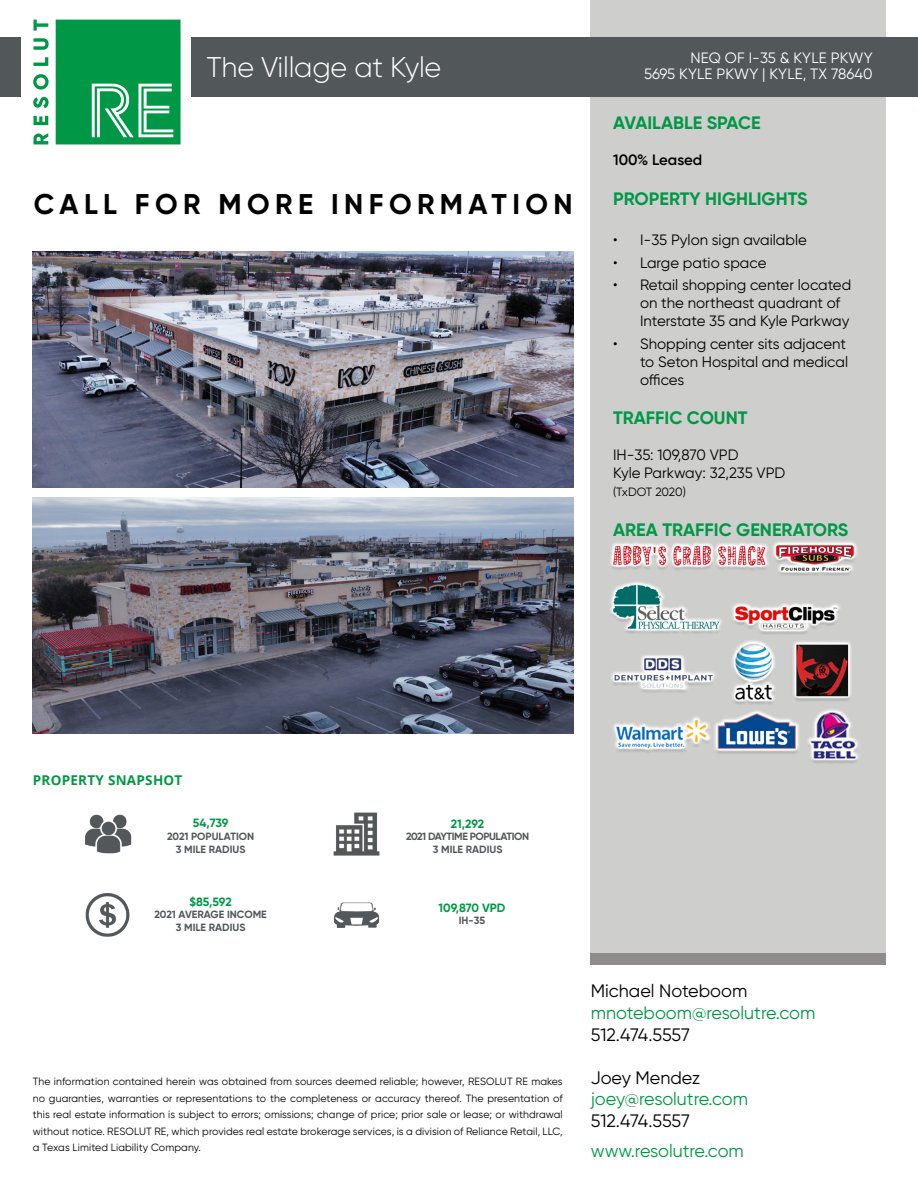
<style>
.page{position:relative;width:918px;height:1188px;background:#fff}
.page>*{position:absolute;margin:0;border:0;box-sizing:border-box;transform-origin:0 0}
.t1{font:700 28.5px "Gilroy";letter-spacing:.19em;color:#000}
.t2{font:300 28.5px "Gilroy";letter-spacing:-.01em;color:#fff}
.t3{font:700 18px "Gilroy";color:#009846}
.t4{font:18px "Gilroy";color:#009846}
.t5{font:18px "Gilroy";color:#000}
.t6{font:15px/18px "Gilroy";color:#000}
.t7{font:15px/16.5px "Gilroy";letter-spacing:.01em;color:#fff;text-align:right}
.t8{font:600 15px "Gilroy";letter-spacing:-.005em;color:#000}
.t9{font:700 13.5px "Open Sans";letter-spacing:.02em;color:#009846}
.t10{font:700 12px "Gilroy";letter-spacing:-.01em;color:#009846}
.t11{font:12px "Gilroy";letter-spacing:-.01em;color:#000}
.t12{font:10.5px/16.5px "Gilroy";letter-spacing:.01em;color:#000;text-align:justify}
.t13{font:700 10.5px/12.6px "Gilroy";color:#52575a;text-align:center}
.t14{font:700 10.5px/12.6px "Gilroy";letter-spacing:-.04em;color:#52575a;text-align:center}
</style>
<div class="page">
<div style="left:591px;top:0;width:295px;height:954px;background:#cecfcd"></div>
<div style="left:590px;top:953px;width:296px;height:12px;background:#8f8b8c"></div>
<div style="left:0;top:37px;width:918px;height:60px;background:#52575a"></div>
<div style="left:22px;top:14px;width:169px;height:134px;background:#fff"></div>
<svg style="left:33px;top:20px;width:148px;height:124px"></svg>
<img style="left:85px;top:814px;width:47px;height:40px">
<img style="left:85px;top:893px;width:45px;height:44px">
<img style="left:333px;top:812px;width:47px;height:44px">
<img style="left:333px;top:902px;width:47px;height:26px">
<img style="left:610px;top:542px;width:249px;height:221px">
<img style="left:33px;top:252px;width:541px;height:236px">
<img style="left:33px;top:497px;width:541px;height:236px">
<h1 class="t2" style="left:207px;top:49px;width:236px">The Village at Kyle</h1>
<h3 class="t7" style="left:644px;top:49px;width:230px">NEQ OF I-35 &amp; KYLE PKWY<br>5695 KYLE PKWY | KYLE, TX 78640</h3>
<h1 class="t1" style="left:34px;top:186px;width:540px">CALL FOR MORE INFORMATION</h1>
<h2 class="t3" style="left:613px;top:112px;width:149px">AVAILABLE SPACE</h2>
<h3 class="t8" style="left:613px;top:151px;width:91px">100% Leased</h3>
<h2 class="t3" style="left:613px;top:187px;width:196px">PROPERTY HIGHLIGHTS</h2>
<h3 class="t6" style="left:613px;top:231px;width:195px">• I-35 Pylon sign available</h3>
<h3 class="t6" style="left:613px;top:253px;width:155px">• Large patio space</h3>
<h3 class="t6" style="left:640px;top:276px;width:213px;text-indent:-27px">• Retail shopping center located on the northeast quadrant of<br>Interstate 35 and Kyle Parkway</h3>
<h3 class="t6" style="left:640px;top:334px;width:210px;text-indent:-27px">• Shopping center sits adjacent to Seton Hospital and medical offices</h3>
<h2 class="t3" style="left:613px;top:407px;width:136px">TRAFFIC COUNT</h2>
<h3 class="t6" style="left:613px;top:446px;width:174px">IH-35: 109,870 VPD<br>Kyle Parkway: 32,235 VPD</h3>
<p class="t11" style="left:613px;top:485px;width:74px">(TxDOT 2020)</p>
<h2 class="t3" style="left:613px;top:519px;width:237px">AREA TRAFFIC GENERATORS</h2>
<p class="t9" style="left:33px;top:771px;width:151px">PROPERTY SNAPSHOT</p>
<p class="t10" style="left:193px;top:816px;width:37px">54,739</p>
<p class="t13" style="left:167px;top:830px;width:89px">2021 POPULATION<br>3 MILE RADIUS</p>
<p class="t10" style="left:190px;top:894px;width:44px">$85,592</p>
<p class="t13" style="left:155px;top:908px;width:114px">2021 AVERAGE INCOME<br>3 MILE RADIUS</p>
<p class="t10" style="left:451px;top:816px;width:35px">21,292</p>
<p class="t14" style="left:406px;top:830px;width:124px">2021 DAYTIME POPULATION<br>3 MILE RADIUS</p>
<p class="t10" style="left:439px;top:900px;width:68px">109,870 VPD</p>
<p class="t13" style="left:459px;top:914px;width:28px">IH-35</p>
<p class="t12" style="left:33px;top:1073px;width:532px">The information contained herein was obtained from sources deemed reliable; however, RESOLUT RE makes no guaranties, warranties or representations to the completeness or accuracy thereof. The presentation of this real estate information is subject to errors; omissions; change of price; prior sale or lease; or withdrawal without notice. RESOLUT RE, which provides real estate brokerage services, is a division of Reliance Retail, LLC, a Texas Limited Liability Company.</p>
<h2 class="t5" style="left:591px;top:980px;width:158px">Michael Noteboom</h2>
<h2 class="t4" style="left:591px;top:1002px;width:226px">mnoteboom@resolutre.com</h2>
<h2 class="t5" style="left:591px;top:1023px;width:101px">512.474.5557</h2>
<h2 class="t5" style="left:591px;top:1066px;width:111px">Joey Mendez</h2>
<h2 class="t4" style="left:591px;top:1088px;width:159px">joey@resolutre.com</h2>
<h2 class="t5" style="left:591px;top:1110px;width:101px">512.474.5557</h2>
<h2 class="t4" style="left:591px;top:1140px;width:155px">www.resolutre.com</h2>
</div>
